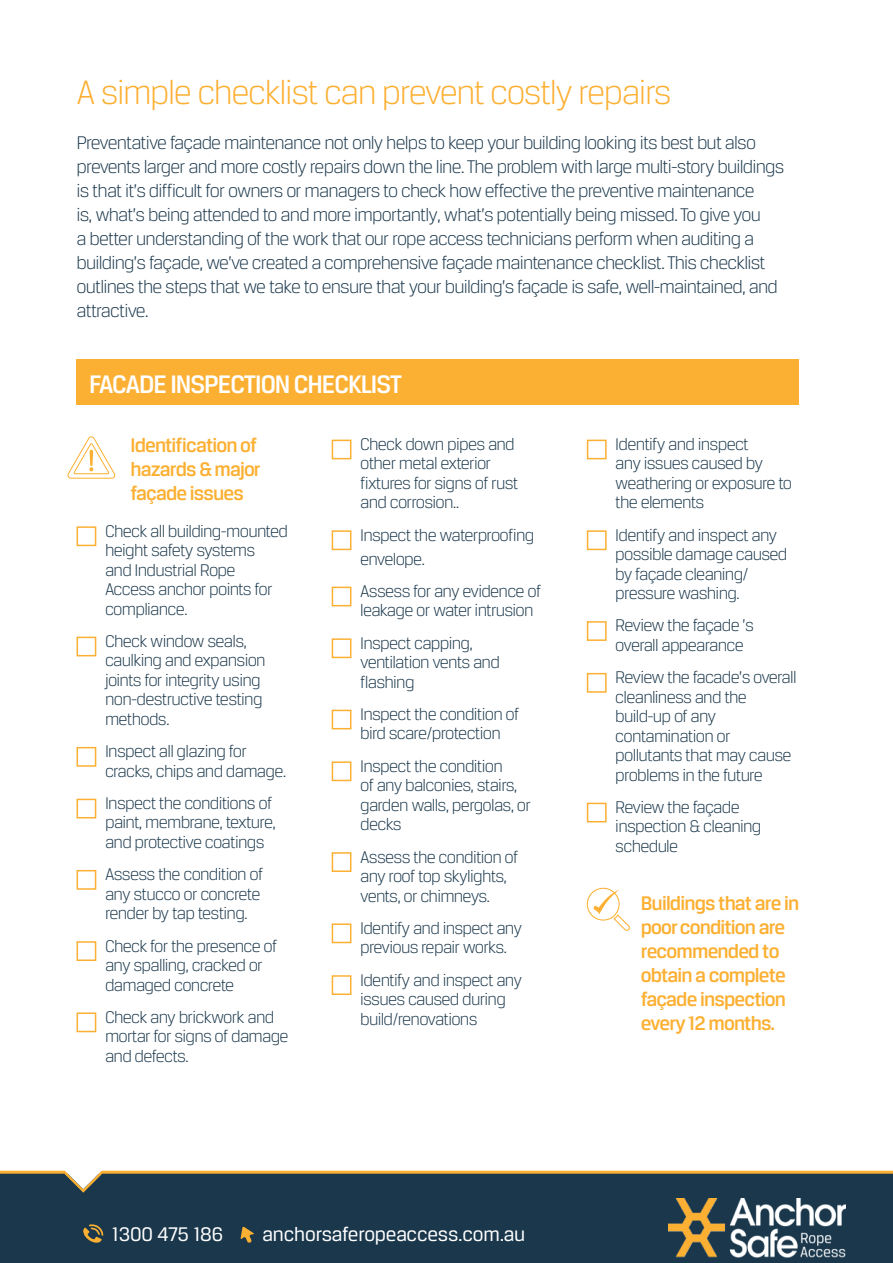
<style>
.page{position:relative;width:893px;height:1263px;background:#fff}
.page>*{position:absolute;margin:0;border:0;box-sizing:border-box;transform-origin:0 0}
.t1{font:300 36px "Breuer Text";letter-spacing:-.04em;color:#fcb033}
.t2{font:500 27px "Breuer Text";letter-spacing:-.04em;color:#fff}
.t3{font:500 21px/24px "Breuer Text";letter-spacing:-.04em;color:#fcb033}
.t4{font:21px "Breuer Text";letter-spacing:-.01em;color:#fff}
.t5{font:300 19.5px/24px "Breuer Text";letter-spacing:-.04em;color:#1a374b}
.t6{font:300 18px/19.5px "Breuer Text";letter-spacing:-.04em;color:#1a374b}
</style>
<div class="page">
<div style="left:77px;top:360px;width:722px;height:45px;background:#fcb033"></div>
<div style="left:77px;top:526px;width:19px;height:20px;border:2px solid #fcb033"></div>
<div style="left:77px;top:637px;width:19px;height:19px;border:2px solid #fcb033"></div>
<div style="left:77px;top:747px;width:19px;height:20px;border:2px solid #fcb033"></div>
<div style="left:77px;top:799px;width:19px;height:19px;border:2px solid #fcb033"></div>
<div style="left:77px;top:870px;width:19px;height:20px;border:2px solid #fcb033"></div>
<div style="left:77px;top:941px;width:19px;height:20px;border:2px solid #fcb033"></div>
<div style="left:77px;top:1012px;width:19px;height:20px;border:2px solid #fcb033"></div>
<div style="left:332px;top:440px;width:19px;height:19px;border:2px solid #fcb033"></div>
<div style="left:332px;top:530px;width:19px;height:20px;border:2px solid #fcb033"></div>
<div style="left:332px;top:587px;width:19px;height:19px;border:2px solid #fcb033"></div>
<div style="left:332px;top:638px;width:19px;height:20px;border:2px solid #fcb033"></div>
<div style="left:332px;top:710px;width:19px;height:19px;border:2px solid #fcb033"></div>
<div style="left:332px;top:761px;width:19px;height:20px;border:2px solid #fcb033"></div>
<div style="left:332px;top:852px;width:19px;height:20px;border:2px solid #fcb033"></div>
<div style="left:332px;top:923px;width:19px;height:20px;border:2px solid #fcb033"></div>
<div style="left:332px;top:975px;width:19px;height:20px;border:2px solid #fcb033"></div>
<div style="left:587px;top:440px;width:20px;height:19px;border:2px solid #fcb033"></div>
<div style="left:587px;top:530px;width:20px;height:20px;border:2px solid #fcb033"></div>
<div style="left:587px;top:621px;width:20px;height:20px;border:2px solid #fcb033"></div>
<div style="left:587px;top:673px;width:20px;height:20px;border:2px solid #fcb033"></div>
<div style="left:587px;top:803px;width:20px;height:19px;border:2px solid #fcb033"></div>
<svg style="left:67px;top:436px;width:49px;height:43px"></svg>
<svg style="left:586px;top:887px;width:44px;height:44px"></svg>
<div style="left:0;top:1174px;width:893px;height:89px;background:#1a374b"></div>
<hr style="left:0;top:1171px;width:893px;height:3px;background:#fcb033">
<svg style="left:62px;top:1170px;width:43px;height:23px"></svg>
<img style="left:668px;top:1199px;width:178px;height:59px">
<svg style="left:83px;top:1224px;width:20px;height:19px"></svg>
<svg style="left:240px;top:1226px;width:14px;height:17px"></svg>
<h1 class="t1" style="left:77px;top:73px;width:596px">A simple checklist can prevent costly repairs</h1>
<p class="t5" style="left:77px;top:130px;width:709px">Preventative façade maintenance not only helps to keep your building looking its best but also prevents larger and more costly repairs down the line. The problem with large multi-story buildings is that it’s difficult for owners or managers to check how effective the preventive maintenance<br>is, what’s being attended to and more importantly, what’s potentially being missed. To give you<br>a better understanding of the work that our rope access technicians perform when auditing a building’s façade, we’ve created a comprehensive façade maintenance checklist. This checklist outlines the steps that we take to ensure that your building’s façade is safe, well-maintained, and attractive.</p>
<h2 class="t2" style="left:89px;top:367px;width:314px">FACADE INSPECTION CHECKLIST</h2>
<p class="t3" style="left:131px;top:433px;width:132px">Identification of hazards &amp; major façade issues</p>
<p class="t6" style="left:105px;top:521px;width:184px">Check all building-mounted height safety systems<br>and Industrial Rope<br>Access anchor points for compliance.</p>
<p class="t6" style="left:105px;top:631px;width:162px">Check window seals, caulking and expansion joints for integrity using non-destructive testing methods.</p>
<p class="t6" style="left:105px;top:741px;width:183px">Inspect all glazing for cracks, chips and damage.</p>
<p class="t6" style="left:105px;top:793px;width:172px">Inspect the conditions of paint, membrane, texture, and protective coatings</p>
<p class="t6" style="left:105px;top:864px;width:160px">Assess the condition of any stucco or concrete render by tap testing.</p>
<p class="t6" style="left:105px;top:936px;width:174px">Check for the presence of any spalling, cracked or damaged concrete</p>
<p class="t6" style="left:105px;top:1007px;width:185px">Check any brickwork and mortar for signs of damage and defects.</p>
<p class="t6" style="left:360px;top:434px;width:160px">Check down pipes and other metal exterior fixtures for signs of rust and corrosion..</p>
<p class="t6" style="left:360px;top:523px;width:176px;line-height:24px">Inspect the waterproofing envelope.</p>
<p class="t6" style="left:360px;top:581px;width:183px">Assess for any evidence of leakage or water intrusion</p>
<p class="t6" style="left:360px;top:633px;width:141px">Inspect capping, ventilation vents and flashing</p>
<p class="t6" style="left:360px;top:704px;width:161px">Inspect the condition of bird scare/protection</p>
<p class="t6" style="left:360px;top:757px;width:172px">Inspect the condition<br>of any balconies, stairs, garden walls, pergolas, or decks</p>
<p class="t6" style="left:360px;top:847px;width:160px">Assess the condition of any roof top skylights, vents, or chimneys.</p>
<p class="t6" style="left:360px;top:918px;width:163px">Identify and inspect any previous repair works.</p>
<p class="t6" style="left:360px;top:970px;width:163px">Identify and inspect any issues caused during build/renovations</p>
<p class="t4" style="left:112px;top:1226px;width:113px">1300 475 186</p>
<p class="t4" style="left:262px;top:1226px;width:264px">anchorsaferopeaccess.com.au</p>
<p class="t6" style="left:615px;top:434px;width:178px">Identify and inspect<br>any issues caused by weathering or exposure to the elements</p>
<p class="t6" style="left:615px;top:525px;width:174px">Identify and inspect any possible damage caused by façade cleaning/ pressure washing.</p>
<p class="t6" style="left:615px;top:616px;width:140px">Review the façade ’s overall appearance</p>
<p class="t6" style="left:615px;top:667px;width:183px">Review the facade’s overall cleanliness and the build-up of any contamination or pollutants that may cause problems in the future</p>
<p class="t6" style="left:615px;top:797px;width:148px">Review the façade inspection &amp; cleaning schedule</p>
<p class="t3" style="left:641px;top:891px;width:160px">Buildings that are in poor condition are recommended to obtain a complete façade inspection every 12 months.</p>
</div>
